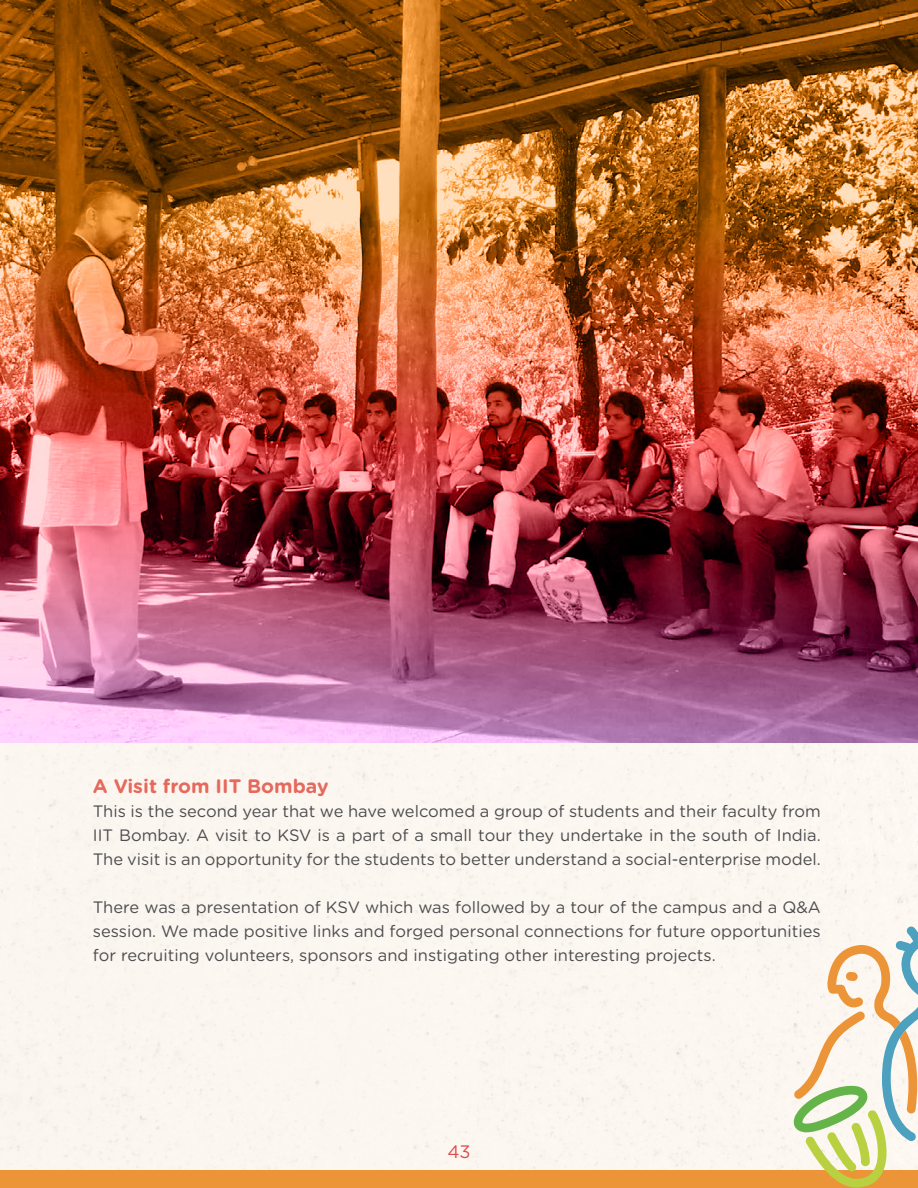
<style>
.page{position:relative;width:918px;height:1188px;background:#fff}
.page>*{position:absolute;margin:0;border:0;box-sizing:border-box;transform-origin:0 0}
.t1{font:700 19.5px "Gotham Rounded";color:#e5695d}
.t2{font:18px "Gotham";color:#e14b49}
.t3{font:16.5px/24px "Gotham Rounded";color:#4d4d4f;text-align:justify}
</style>
<div class="page">
<div style="left:0;top:742px;width:918px;height:428px;background:#fcf6f0"></div>
<div style="left:0;top:1170px;width:918px;height:18px;background:#ec9538"></div>
<svg style="left:794px;top:922px;width:124px;height:266px"></svg>
<img style="left:0;top:0;width:918px;height:742px">
<p class="t1" style="left:93px;top:772px;width:237px">A Visit from IIT Bombay</p>
<p class="t3" style="left:93px;top:799px;width:729px">This is the second year that we have welcomed a group of students and their faculty from IIT Bombay. A visit to KSV is a part of a small tour they undertake in the south of India.<br>The visit is an opportunity for the students to better understand a social-enterprise model.</p>
<p class="t3" style="left:93px;top:895px;width:729px">There was a presentation of KSV which was followed by a tour of the campus and a Q&amp;A session. We made positive links and forged personal connections for future opportunities for recruiting volunteers, sponsors and instigating other interesting projects.</p>
<p class="t2" style="left:447px;top:1140px;width:25px">43</p>
</div>
